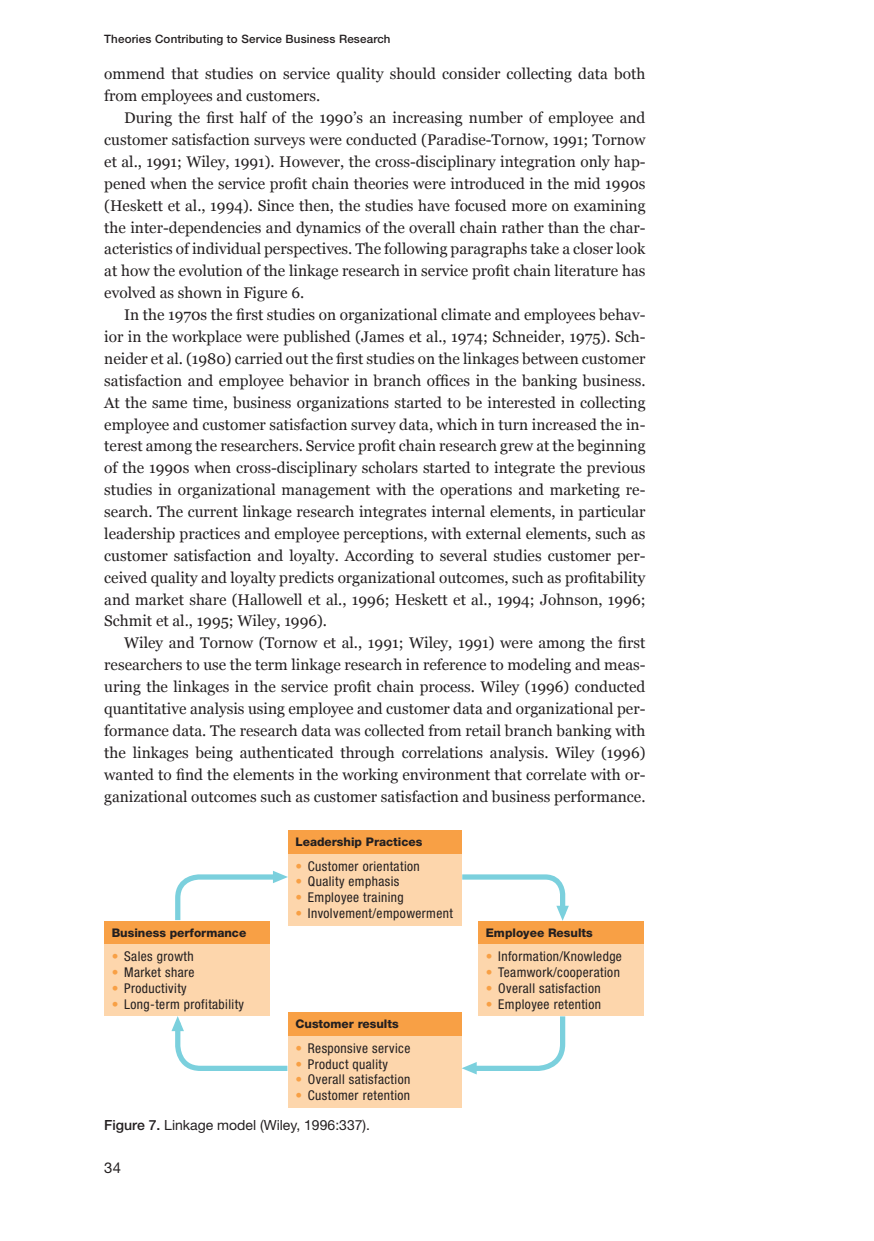
<style>
.page{position:relative;width:874px;height:1241px;background:#fff}
.page>*{position:absolute;margin:0;border:0;box-sizing:border-box;transform-origin:0 0}
.t1{font:15.4px/21.9px "Georgia";color:#231f20;text-align:justify}
.t2{font:14.88px "Helvetica Neue LT Std";color:#231f20}
.t3{font:14px "Helvetica Neue LT Std";color:#231f20}
.t4{font:condensed 13.47px "Helvetica Neue LT Std";letter-spacing:.03em;color:#231f20}
.t5{font:800 11.9px "Helvetica Neue LT Std";color:#231f20}
.t6{font:500 11.55px "Helvetica Neue LT Std";letter-spacing:.015em;color:#231f20}
.s1{color:#f8a045}
.s2{font-weight:500}
</style>
<div class="page">
<div style="left:288px;top:830px;width:173px;height:23px;background:#f8a045"></div>
<div style="left:288px;top:853px;width:173px;height:72px;background:#fdd6ac"></div>
<div style="left:288px;top:1012px;width:173px;height:23px;background:#f8a045"></div>
<div style="left:288px;top:1035px;width:173px;height:72px;background:#fdd6ac"></div>
<div style="left:104px;top:920px;width:165px;height:24px;background:#f8a045"></div>
<div style="left:104px;top:944px;width:165px;height:71px;background:#fdd6ac"></div>
<div style="left:478px;top:920px;width:165px;height:24px;background:#f8a045"></div>
<div style="left:478px;top:944px;width:165px;height:71px;background:#fdd6ac"></div>
<svg style="left:172px;top:871px;width:116px;height:54px"></svg>
<svg style="left:461px;top:871px;width:107px;height:49px"></svg>
<svg style="left:171px;top:1015px;width:121px;height:56px"></svg>
<svg style="left:461px;top:1012px;width:106px;height:62px"></svg>
<p class="t6" style="left:104px;top:32px;width:288px">Theories Contributing to Service Business Research</p>
<p class="t1" style="left:104px;top:63px;width:542px">ommend that studies on service quality should consider collecting data both from employees and customers.</p>
<p class="t1" style="left:104px;top:107px;width:542px;text-indent:20px">During the first half of the 1990’s an increasing number of employee and customer satisfaction surveys were conducted (Paradise-Tornow, 1991; Tornow et al., 1991; Wiley, 1991). However, the cross-disciplinary integration only hap&shy;pened when the service profit chain theories were introduced in the mid 1990s (Heskett et al., 1994). Since then, the studies have focused more on examining the inter-dependencies and dynamics of the overall chain rather than the char&shy;acteristics of individual perspectives. The following paragraphs take a closer look at how the evolution of the linkage research in service profit chain literature has evolved as shown in Figure 6.</p>
<p class="t1" style="left:104px;top:304px;width:542px;text-indent:20px">In the 1970s the first studies on organizational climate and employees behav&shy;ior in the workplace were published (James et al., 1974; Schneider, 1975). Sch&shy;neider et al. (1980) carried out the first studies on the linkages between customer satisfaction and employee behavior in branch offices in the banking business.<br>At the same time, business organizations started to be interested in collecting employee and customer satisfaction survey data, which in turn increased the in&shy;terest among the researchers. Service profit chain research grew at the beginning of the 1990s when cross-disciplinary scholars started to integrate the previous studies in organizational management with the operations and marketing re&shy;search. The current linkage research integrates internal elements, in particular leadership practices and employee perceptions, with external elements, such as customer satisfaction and loyalty. According to several studies customer per&shy;ceived quality and loyalty predicts organizational outcomes, such as profitability and market share (Hallowell et al., 1996; Heskett et al., 1994; Johnson, 1996; Schmit et al., 1995; Wiley, 1996).</p>
<p class="t1" style="left:104px;top:632px;width:542px;text-indent:20px">Wiley and Tornow (Tornow et al., 1991; Wiley, 1991) were among the first researchers to use the term linkage research in reference to modeling and meas&shy;uring the linkages in the service profit chain process. Wiley (1996) conducted quantitative analysis using employee and customer data and organizational per&shy;formance data. The research data was collected from retail branch banking with the linkages being authenticated through correlations analysis. Wiley (1996) wanted to find the elements in the working environment that correlate with or&shy;ganizational outcomes such as customer satisfaction and business performance.</p>
<p class="t5" style="left:112px;top:925px;width:136px">Business performance</p>
<p class="t4" style="left:112px;top:948px;width:83px"><span class="s1">•</span> Sales growth</p>
<p class="t4" style="left:112px;top:964px;width:84px"><span class="s1">•</span> Market share</p>
<p class="t4" style="left:112px;top:980px;width:76px"><span class="s1">•</span> Productivity</p>
<p class="t4" style="left:112px;top:995px;width:134px"><span class="s1">•</span> Long-term profitability</p>
<p class="t5" style="left:295px;top:834px;width:128px">Leadership Practices</p>
<p class="t4" style="left:295px;top:858px;width:126px"><span class="s1">•</span> Customer orientation</p>
<p class="t4" style="left:295px;top:873px;width:105px"><span class="s1">•</span> Quality emphasis</p>
<p class="t4" style="left:295px;top:889px;width:110px"><span class="s1">•</span> Employee training</p>
<p class="t4" style="left:295px;top:905px;width:159px"><span class="s1">•</span> Involvement/empowerment</p>
<p class="t5" style="left:295px;top:1016px;width:105px">Customer results</p>
<p class="t4" style="left:295px;top:1040px;width:116px"><span class="s1">•</span> Responsive service</p>
<p class="t4" style="left:295px;top:1055px;width:94px"><span class="s1">•</span> Product quality</p>
<p class="t4" style="left:295px;top:1071px;width:116px"><span class="s1">•</span> Overall satisfaction</p>
<p class="t4" style="left:295px;top:1087px;width:116px"><span class="s1">•</span> Customer retention</p>
<p class="t3" style="left:104px;top:1116px;width:267px"><span class="s2">Figure 7.</span> Linkage model (Wiley, 1996:337).</p>
<p class="t2" style="left:104px;top:1158px;width:18px">34</p>
<p class="t5" style="left:485px;top:925px;width:108px">Employee Results</p>
<p class="t4" style="left:485px;top:948px;width:138px"><span class="s1">•</span> Information/Knowledge</p>
<p class="t4" style="left:485px;top:964px;width:135px"><span class="s1">•</span> Teamwork/cooperation</p>
<p class="t4" style="left:485px;top:980px;width:116px"><span class="s1">•</span> Overall satisfaction</p>
<p class="t4" style="left:485px;top:995px;width:117px"><span class="s1">•</span> Employee retention</p>
</div>
